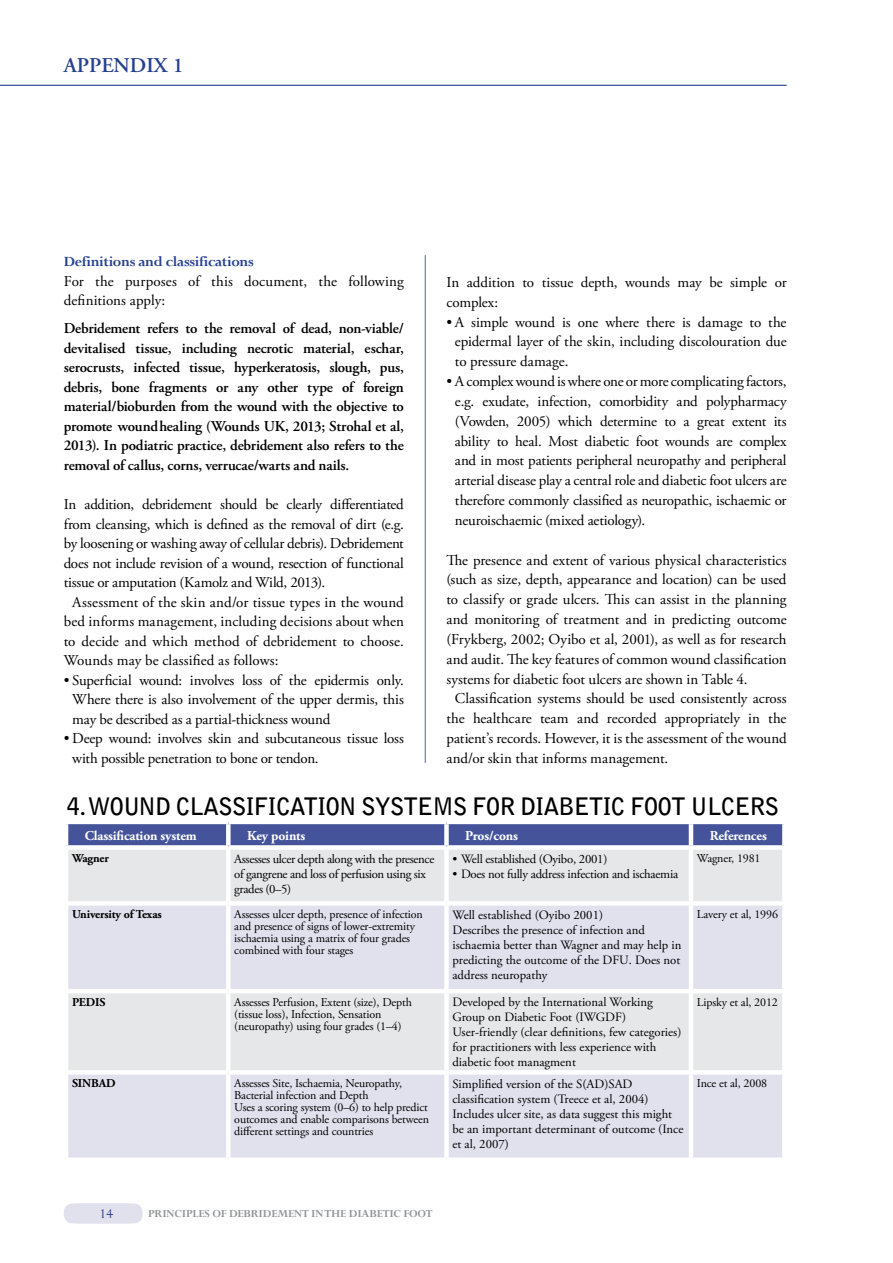
<style>
.page{position:relative;width:893px;height:1263px;background:#fff}
.page>*{position:absolute;margin:0;border:0;box-sizing:border-box;transform-origin:0 0}
.t1{font:700 24px "Bell Gothic Std";letter-spacing:.18em;color:#000}
.t2{font:600 21px "Adobe Garamond";color:#25408f}
.t3{font:700 15.75px "Perpetua";color:#25408f}
.t4{font:15px/19.8px "Adobe Garamond Pro";letter-spacing:-.005em;color:#000}
.t5{font:600 15px/19.5px "Adobe Garamond Pro";letter-spacing:-.01em;color:#000;text-align:justify}
.t6{font:15px "Adobe Garamond Pro";letter-spacing:-.025em;color:#000}
.t7{font:15px "Perpetua";color:#25408f}
.t8{font:700 13.5px "Adobe Garamond Pro";letter-spacing:-.01em;color:#fff}
.t9{font:12.75px/15px "Adobe Garamond Pro";color:#000}
.t10{font:12.75px/15px "Adobe Garamond Pro";letter-spacing:-.03em;color:#000}
.t11{font:12.75px "Adobe Garamond Pro";letter-spacing:-.02em;color:#000}
.t12{font:12px/12px "Adobe Garamond Pro";letter-spacing:-.01em;color:#000}
.t13{font:700 12px "Perpetua";letter-spacing:-.01em;color:#939598}
.t14{font:700 12px "Adobe Garamond Pro";letter-spacing:-.01em;color:#000}
</style>
<div class="page">
<hr style="left:0;top:85px;width:787px;height:1px;background:#25408f">
<div style="left:64px;top:1203px;width:72px;height:20px;background:#e1e0ed;border-radius:9px"></div>
<div style="left:70px;top:1203px;width:73px;height:20px;background:#e1e0ed;border-radius:9px"></div>
<hr style="left:425px;top:255px;width:1px;height:508px;background:#5962a2">
<div style="left:68px;top:824px;width:714px;height:21px;background:#45549a"></div>
<div style="left:68px;top:850px;width:714px;height:51px;background:#e6e7e8"></div>
<div style="left:68px;top:906px;width:714px;height:251px;background:#e1e0ed"></div>
<hr style="left:689px;top:824px;width:4px;height:21px;background:#fff">
<div style="left:226px;top:850px;width:5px;height:51px;background:#fff"></div>
<div style="left:444px;top:850px;width:5px;height:51px;background:#fff"></div>
<hr style="left:689px;top:850px;width:4px;height:51px;background:#fff">
<div style="left:226px;top:906px;width:5px;height:83px;background:#fff"></div>
<div style="left:444px;top:906px;width:5px;height:83px;background:#fff"></div>
<hr style="left:689px;top:906px;width:4px;height:83px;background:#fff">
<hr style="left:64px;top:989px;width:164px;height:4px;background:#fff">
<hr style="left:228px;top:989px;width:218px;height:4px;background:#fff">
<div style="left:226px;top:993px;width:5px;height:77px;background:#fff"></div>
<hr style="left:446px;top:989px;width:245px;height:4px;background:#fff">
<div style="left:444px;top:993px;width:5px;height:77px;background:#fff"></div>
<hr style="left:691px;top:989px;width:96px;height:4px;background:#fff">
<hr style="left:689px;top:993px;width:4px;height:77px;background:#fff">
<div style="left:64px;top:1070px;width:164px;height:5px;background:#fff"></div>
<div style="left:228px;top:1070px;width:218px;height:5px;background:#fff"></div>
<div style="left:226px;top:1075px;width:5px;height:82px;background:#fff"></div>
<div style="left:446px;top:1070px;width:245px;height:5px;background:#fff"></div>
<div style="left:444px;top:1075px;width:5px;height:82px;background:#fff"></div>
<div style="left:691px;top:1070px;width:96px;height:5px;background:#fff"></div>
<hr style="left:689px;top:1075px;width:4px;height:82px;background:#fff">
<div style="left:226px;top:824px;width:5px;height:21px;background:#fff"></div>
<div style="left:444px;top:824px;width:5px;height:21px;background:#fff"></div>
<h2 class="t2" style="left:64px;top:54px;width:27px">APPENDI</h2>
<h2 class="t2" style="left:154px;top:54px;width:31px">X 1</h2>
<p class="t3" style="left:64px;top:252px;width:192px">DEFINITIONS AND CLASSIFICATIONS</p>
<p class="t4" style="left:64px;top:272px;width:342px">For the purposes of this document, the following definitions apply:</p>
<p class="t5" style="left:64px;top:319px;width:342px">Debridement refers to the removal of dead, non-viable/ devitalised tissue, including necrotic material, eschar, serocrusts, infected tissue, hyperkeratosis, slough, pus, debris, bone fragments or any other type of foreign material/bioburden from the wound with the objective to promote woundhealing (Wounds UK, 2013; Strohal et al, 2013). In podiatric practice, debridement also refers to the removal of callus, corns, verrucae/warts and nails.</p>
<p class="t6" style="left:64px;top:495px;width:342px">In addition, debridement should be clearly differentiated</p>
<p class="t4" style="left:64px;top:514px;width:342px">from cleansing, which is defined as the removal of dirt (e.g.</p>
<p class="t4" style="left:64px;top:534px;width:342px">by loosening or washing away of cellular debris). Debridement</p>
<p class="t6" style="left:64px;top:554px;width:342px">does not include revision of a wound, resection of functional</p>
<p class="t6" style="left:64px;top:573px;width:263px">tissue or amputation (Kamolz and Wild, 2013).</p>
<p class="t4" style="left:72px;top:592px;width:333px">Assessment of the skin and/or tissue types in the wound</p>
<p class="t4" style="left:64px;top:612px;width:342px">bed informs management, including decisions about when</p>
<p class="t4" style="left:64px;top:632px;width:342px">to decide and which method of debridement to choose.</p>
<p class="t4" style="left:64px;top:651px;width:216px">Wounds may be classified as follows:</p>
<p class="t4" style="left:72px;top:671px;width:333px;text-align:justify;text-indent:-9px">• Superficial wound: involves loss of the epidermis only.<br>Where there is also involvement of the upper dermis, this may be described as a partial-thickness wound</p>
<p class="t4" style="left:72px;top:729px;width:333px;text-indent:-9px">• Deep wound: involves skin and subcutaneous tissue loss with possible penetration to bone or tendon.</p>
<p class="t4" style="left:446px;top:273px;width:342px">In addition to tissue depth, wounds may be simple or complex:</p>
<p class="t4" style="left:455px;top:312px;width:333px;text-align:justify;text-indent:-9px">• A simple wound is one where there is damage to the epidermal layer of the skin, including discolouration due to pressure damage.</p>
<p class="t4" style="left:455px;top:372px;width:333px;text-align:justify;text-indent:-9px">• A complex wound is where one or more complicating factors, e.g. exudate, infection, comorbidity and polypharmacy (Vowden, 2005) which determine to a great extent its ability to heal. Most diabetic foot wounds are complex and in most patients peripheral neuropathy and peripheral arterial disease play a central role and diabetic foot ulcers are therefore commonly classified as neuropathic, ischaemic or neuroischaemic (mixed aetiology).</p>
<p class="t4" style="left:446px;top:550px;width:342px">The presence and extent of various physical characteristics</p>
<p class="t4" style="left:446px;top:570px;width:342px">(such as size, depth, appearance and location) can be used</p>
<p class="t4" style="left:446px;top:590px;width:342px">to classify or grade ulcers. This can assist in the planning</p>
<p class="t4" style="left:446px;top:610px;width:342px">and monitoring of treatment and in predicting outcome</p>
<p class="t4" style="left:446px;top:630px;width:342px">(Frykberg, 2002; Oyibo et al, 2001), as well as for research</p>
<p class="t4" style="left:446px;top:650px;width:342px">and audit. The key features of common wound classification</p>
<p class="t4" style="left:446px;top:669px;width:303px">systems for diabetic foot ulcers are shown in Table 4.</p>
<p class="t4" style="left:455px;top:689px;width:333px">Classification systems should be used consistently across</p>
<p class="t4" style="left:446px;top:709px;width:342px">the healthcare team and recorded appropriately in the</p>
<p class="t4" style="left:446px;top:729px;width:342px">patient’s records. However, it is the assessment of the wound</p>
<p class="t4" style="left:446px;top:749px;width:223px">and/or skin that informs management.</p>
<h1 class="t1" style="left:67px;top:792px;width:697px">4. WOU ND C LASSIFICATION SYSTEMS FOR DIABETIC FOOT U LC ERS</h1>
<p class="t8" style="left:85px;top:827px;width:113px">Classification system</p>
<p class="t8" style="left:247px;top:827px;width:60px">Key points</p>
<p class="t8" style="left:465px;top:827px;width:54px">Pros/cons</p>
<p class="t8" style="left:710px;top:827px;width:59px">References</p>
<p class="t14" style="left:72px;top:851px;width:38px">Wagner</p>
<p class="t10" style="left:234px;top:852px;width:202px">Assesses ulcer depth along with the presence of gangrene and loss of perfusion using six grades (0–5)</p>
<p class="t11" style="left:452px;top:851px;width:156px">• Well established (Oyibo, 2001)</p>
<p class="t12" style="left:697px;top:853px;width:65px">Wagner, 1981</p>
<p class="t11" style="left:452px;top:866px;width:227px">• Does not fully address infection and ischaemia</p>
<p class="t14" style="left:72px;top:907px;width:91px">University of Texas</p>
<p class="t12" style="left:234px;top:909px;width:190px">Assesses ulcer depth, presence of infection and presence of signs of lower-extremity ischaemia using a matrix of four grades combined with four stages</p>
<p class="t9" style="left:452px;top:907px;width:230px">Well established (Oyibo 2001)<br>Describes the presence of infection and ischaemia better than Wagner and may help in predicting the outcome of the DFU. Does not address neuropathy</p>
<p class="t12" style="left:697px;top:909px;width:83px">Lavery et al, 1996</p>
<p class="t14" style="left:72px;top:995px;width:8px">PEDI</p>
<p class="t14" style="left:100px;top:995px;width:8px">S</p>
<p class="t12" style="left:234px;top:996px;width:179px">Assesses Perfusion, Extent (size), Depth (tissue loss), Infection, Sensation (neuropathy) using four grades (1–4)</p>
<p class="t9" style="left:452px;top:995px;width:230px">Developed by the International Working Group on Diabetic Foot (IWGDF)<br>User-friendly (clear definitions, few categories) for practitioners with less experience with diabetic foot managment</p>
<p class="t12" style="left:697px;top:996px;width:82px">Lipsky et al, 2012</p>
<p class="t14" style="left:72px;top:1076px;width:15px">SINBAD</p>
<p class="t12" style="left:234px;top:1078px;width:196px">Assesses Site, Ischaemia, Neuropathy, Bacterial infection and Depth<br>Uses a scoring system (0–6) to help predict outcomes and enable comparisons between different settings and countries</p>
<p class="t9" style="left:452px;top:1076px;width:232px">Simplified version of the S(AD)SAD classification system (Treece et al, 2004)<br>Includes ulcer site, as data suggest this might be an important determinant of outcome (Ince et al, 2007)</p>
<p class="t12" style="left:697px;top:1078px;width:72px">Ince et al, 2008</p>
<p class="t7" style="left:93px;top:1204px;width:22px">1414</p>
<p class="t13" style="left:148px;top:1206px;width:286px">PRINCIPLES OF DEBRIDEMENT IN THE DIABETIC FOOT</p>
</div>
